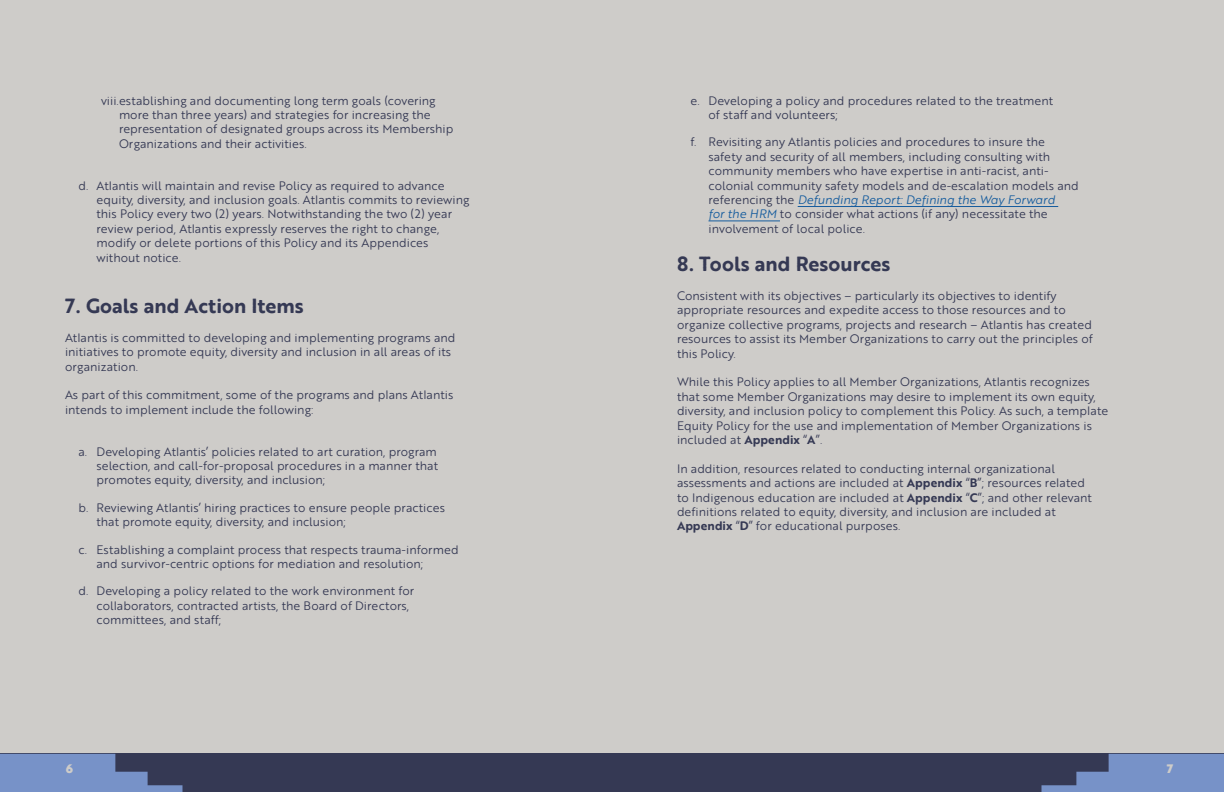
<style>
.page{position:relative;width:1224px;height:792px;background:#ceccc9}
.page>*{position:absolute;margin:0;border:0;box-sizing:border-box;transform-origin:0 0}
.Header_1{font:700 20px "Brother 1816 Printed";color:#353954}
.Bullets_Letters{font:12px/14.4px "Brother 1816 Printed";color:#353954}
.Bullets_Numbers{font:12px/14.4px "Brother 1816 Printed";color:#353954}
.t1{font:900 12px "Brother 1816 Printed";color:#ceccc9}
.s1{font-style:italic;color:#175d9e}
.s2{font-weight:700}
</style>
<div class="page">
<div style="left:0;top:754px;width:1224px;height:38px;background:#353954"></div>
<svg style="left:1041px;top:754px;width:183px;height:38px"></svg>
<svg style="left:0;top:754px;width:182px;height:38px"></svg>
<hr style="left:798px;top:206px;width:260px;height:1px;background:#175d9e">
<hr style="left:708px;top:221px;width:72px;height:1px;background:#175d9e">
<p class="Bullets_Numbers" style="left:119px;top:93px;width:336px;text-indent:-18px">viii.establishing and documenting long term goals (covering more than three years) and strategies for increasing the representation of designated groups across its Membership Organizations and their activities.</p>
<p class="Bullets_Letters" style="left:96px;top:178px;width:375px;text-indent:-18px">d. Atlantis will maintain and revise Policy as required to advance equity, diversity, and inclusion goals. Atlantis commits to reviewing this Policy every two (2) years. Notwithstanding the two (2) year review period, Atlantis expressly reserves the right to change, modify or delete portions of this Policy and its Appendices without notice.</p>
<p class="Header_1" style="left:65px;top:291px;width:240px">7. Goals and Action Items</p>
<p class="Bullets_Letters" style="left:65px;top:330px;width:392px">Atlantis is committed to developing and implementing programs and initiatives to promote equity, diversity and inclusion in all areas of its organization.</p>
<p class="Bullets_Letters" style="left:65px;top:388px;width:390px">As part of this commitment, some of the programs and plans Atlantis intends to implement include the following:</p>
<p class="Bullets_Letters" style="left:96px;top:444px;width:343px;text-align:justify;text-indent:-18px">a. Developing Atlantis’ policies related to art curation, program selection, and call-for-proposal procedures in a manner that promotes equity, diversity, and inclusion;</p>
<p class="Bullets_Letters" style="left:96px;top:500px;width:350px;text-indent:-18px">b. Reviewing Atlantis’ hiring practices to ensure people practices that promote equity, diversity, and inclusion;</p>
<p class="Bullets_Letters" style="left:96px;top:542px;width:364px;text-indent:-18px">c. Establishing a complaint process that respects trauma-informed and survivor-centric options for mediation and resolution;</p>
<p class="Bullets_Letters" style="left:96px;top:584px;width:319px;text-indent:-18px">d. Developing a policy related to the work environment for collaborators, contracted artists, the Board of Directors, committees, and staff;</p>
<p class="Bullets_Letters" style="left:708px;top:93px;width:346px;text-indent:-18px">e. Developing a policy and procedures related to the treatment of staff and volunteers;</p>
<p class="Bullets_Letters" style="left:708px;top:135px;width:372px;text-indent:-18px">f. Revisiting any Atlantis policies and procedures to insure the safety and security of all members, including consulting with community members who have expertise in anti-racist, anti&shy;colonial community safety models and de-escalation models and referencing the <span class="s1">Defunding Report: Defining the Way Forward<br>for the HRM</span> to consider what actions (if any) necessitate the involvement of local police.</p>
<p class="Header_1" style="left:677px;top:249px;width:215px">8. Tools and Resources</p>
<p class="Bullets_Letters" style="left:677px;top:288px;width:417px">Consistent with its objectives – particularly its objectives to identify appropriate resources and expedite access to those resources and to organize collective programs, projects and research – Atlantis has created resources to assist its Member Organizations to carry out the principles of this Policy.</p>
<p class="Bullets_Letters" style="left:677px;top:375px;width:433px">While this Policy applies to all Member Organizations, Atlantis recognizes that some Member Organizations may desire to implement its own equity, diversity, and inclusion policy to complement this Policy. As such, a template Equity Policy for the use and implementation of Member Organizations is included at <span class="s2">Appendix</span> “<span class="s2">A</span>”.</p>
<p class="Bullets_Letters" style="left:677px;top:461px;width:417px">In addition, resources related to conducting internal organizational assessments and actions are included at <span class="s2">Appendix</span> “<span class="s2">B</span>”; resources related to Indigenous education are included at <span class="s2">Appendix</span> “<span class="s2">C</span>”; and other relevant definitions related to equity, diversity, and inclusion are included at <span class="s2">Appendix</span> “<span class="s2">D</span>” for educational purposes.</p>
<p class="t1" style="left:66px;top:759px;width:9px">6</p>
<p class="t1" style="left:1167px;top:759px;width:8px">7</p>
</div>
